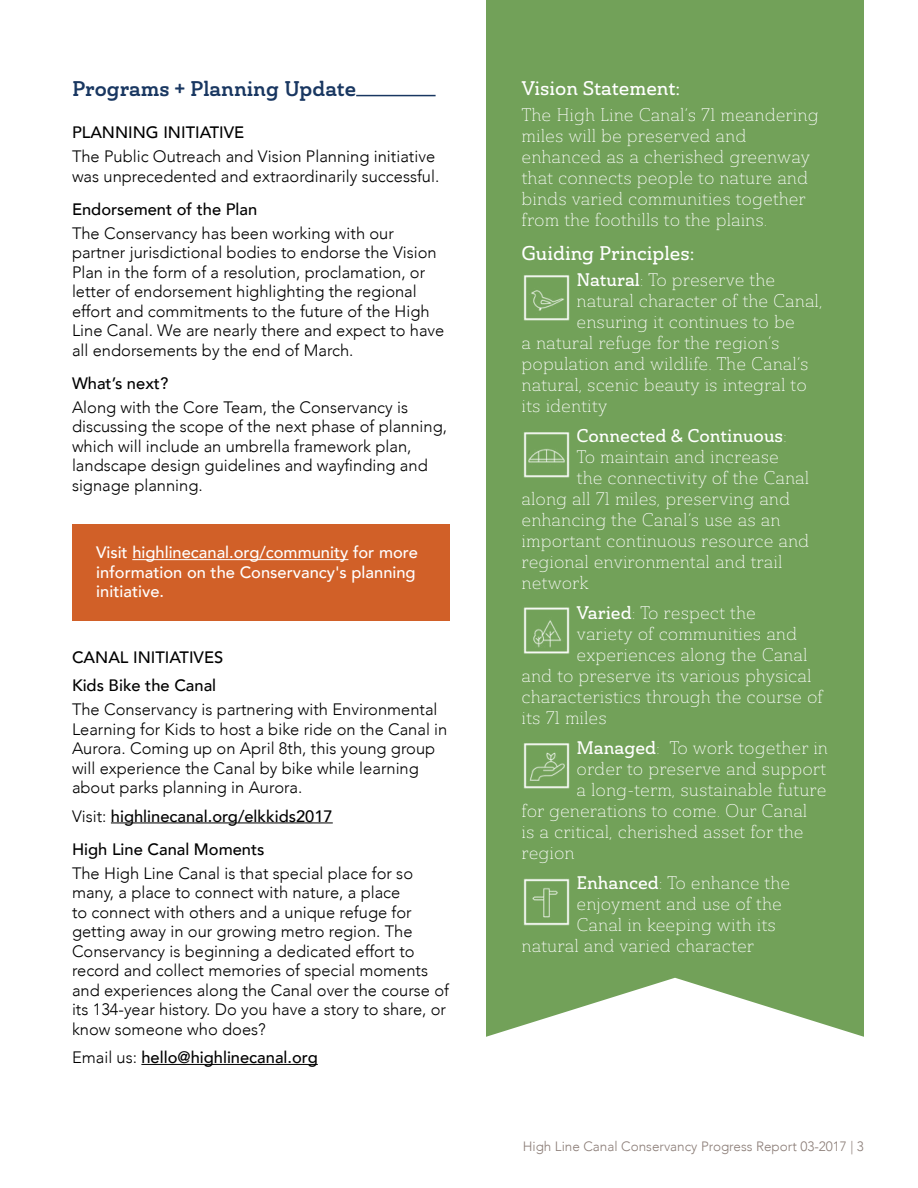
<style>
.page{position:relative;width:918px;height:1188px;background:#fff}
.page>*{position:absolute;margin:0;border:0;box-sizing:border-box;transform-origin:0 0}
.t1{font:21px "Ainslie Slab Nor Dem";color:#193761}
.t2{font:19.5px "Ainslie Slab Nor Med";color:#fff}
.t3{font:18px/21px "Ainslie Slab Nor Lig";color:#fff}
.t4{font:18px "Ainslie Slab Nor Med";color:#fff}
.t5{font:300 16.5px/19.5px "Avenir";color:#000}
.t6{font:500 16.5px/28.5px "Avenir";color:#000}
.t7{font:500 16.5px/19.5px "Avenir";color:#fff}
.t8{font:300 13.5px "Avenir";color:#8b7d77}
.s1{font-weight:300}
.s2{font-family:"Ainslie Slab Nor Med"}
.s3{font-family:"Ainslie Slab Nor Lig"}
</style>
<div class="page">
<div style="left:486px;top:0;width:378px;height:1037px;background:#72a159"></div>
<hr style="left:356px;top:95px;width:80px;height:1px;background:#193761">
<div style="left:72px;top:524px;width:378px;height:97px;background:#d16028"></div>
<hr style="left:132px;top:559px;width:216px;height:1px;background:#fff">
<img style="left:522px;top:273px;width:49px;height:49px">
<img style="left:522px;top:430px;width:49px;height:49px">
<img style="left:522px;top:606px;width:49px;height:48px">
<img style="left:522px;top:741px;width:49px;height:49px">
<img style="left:522px;top:878px;width:49px;height:48px">
<hr style="left:111px;top:823px;width:222px;height:1px;background:#000">
<hr style="left:141px;top:1064px;width:177px;height:1px;background:#000">
<p class="t1" style="left:72px;top:75px;width:286px">Programs + Planning Update</p>
<p class="t6" style="left:72px;top:117px;width:174px">PLANNING INITIATIVE</p>
<p class="t5" style="left:72px;top:147px;width:369px">The Public Outreach and Vision Planning initiative was unprecedented and extraordinarily successful.</p>
<p class="t6" style="left:72px;top:194px;width:187px">Endorsement of the Plan</p>
<p class="t5" style="left:72px;top:223px;width:374px">The Conservancy has been working with our partner jurisdictional bodies to endorse the Vision Plan in the form of a resolution, proclamation, or letter of endorsement highlighting the regional effort and commitments to the future of the High Line Canal. We are nearly there and expect to have all endorsements by the end of March.</p>
<p class="t6" style="left:72px;top:368px;width:98px">What’s next?</p>
<p class="t5" style="left:72px;top:397px;width:377px">Along with the Core Team, the Conservancy is discussing the scope of the next phase of planning, which will include an umbrella framework plan, landscape design guidelines and wayfinding and signage planning.</p>
<p class="t7" style="left:96px;top:542px;width:323px">Visit highlinecanal.org/community for more information on the Conservancy's planning initiative.</p>
<p class="t6" style="left:72px;top:642px;width:153px">CANAL INITIATIVES<br>Kids Bike the Canal</p>
<p class="t5" style="left:72px;top:700px;width:377px">The Conservancy is partnering with Environmental Learning for Kids to host a bike ride on the Canal in Aurora. Coming up on April 8th, this young group will experience the Canal by bike while learning about parks planning in Aurora.</p>
<p class="t6" style="left:72px;top:799px;width:262px;line-height:33px"><span class="s1">Visit:</span> highlinecanal.org/elkkids2017<br>High Line Canal Moments</p>
<p class="t5" style="left:72px;top:863px;width:379px">The High Line Canal is that special place for so many, a place to connect with nature, a place<br>to connect with others and a unique refuge for getting away in our growing metro region. The Conservancy is beginning a dedicated effort to record and collect memories of special moments and experiences along the Canal over the course of its 134-year history. Do you have a story to share, or know someone who does?</p>
<p class="t6" style="left:72px;top:1042px;width:247px"><span class="s1">Email us:</span> hello@highlinecanal.org</p>
<p class="t2" style="left:522px;top:76px;width:160px">Vision Statement:</p>
<p class="t3" style="left:522px;top:104px;width:299px">The High Line Canal’s 71 meandering miles will be preserved and enhanced as a cherished greenway that connects people to nature and binds varied communities together from the foothills to the plains.</p>
<p class="t2" style="left:522px;top:241px;width:174px">Guiding Principles:</p>
<p class="t3" style="left:577px;top:269px;width:200px"><span class="s2">Natural</span>: To preserve the</p>
<p class="t3" style="left:577px;top:290px;width:247px">natural character of the Canal,</p>
<p class="t3" style="left:577px;top:311px;width:220px">ensuring it continues to be</p>
<p class="t3" style="left:522px;top:332px;width:259px">a natural refuge for the region’s</p>
<p class="t3" style="left:522px;top:353px;width:289px">population and wildlife. The Canal’s</p>
<p class="t3" style="left:522px;top:374px;width:287px">natural, scenic beauty is integral to</p>
<p class="t3" style="left:522px;top:395px;width:88px">its identity</p>
<p class="t4" style="left:577px;top:424px;width:212px">Connected &amp; Continuous<span class="s3">:</span></p>
<p class="t3" style="left:577px;top:446px;width:204px">To maintain and increase</p>
<p class="t3" style="left:577px;top:467px;width:234px">the connectivity of the Canal</p>
<p class="t3" style="left:522px;top:488px;width:270px">along all 71 miles, preserving and</p>
<p class="t3" style="left:522px;top:509px;width:260px">enhancing the Canal’s use as an</p>
<p class="t3" style="left:522px;top:530px;width:289px">important continuous resource and</p>
<p class="t3" style="left:522px;top:551px;width:263px">regional environmental and trail</p>
<p class="t3" style="left:522px;top:572px;width:69px">network</p>
<p class="t3" style="left:577px;top:602px;width:181px"><span class="s2">Varied</span>: To respect the</p>
<p class="t3" style="left:577px;top:623px;width:222px">variety of communities and</p>
<p class="t3" style="left:577px;top:644px;width:232px">experiences along the Canal</p>
<p class="t3" style="left:522px;top:665px;width:291px">and to preserve its various physical</p>
<p class="t3" style="left:522px;top:686px;width:303px">characteristics through the course of</p>
<p class="t3" style="left:522px;top:707px;width:87px">its 71 miles</p>
<p class="t3" style="left:577px;top:737px;width:253px"><span class="s2">Managed</span>: To work together in</p>
<p class="t3" style="left:577px;top:758px;width:251px">order to preserve and support</p>
<p class="t3" style="left:577px;top:779px;width:251px">a long-term, sustainable future</p>
<p class="t3" style="left:522px;top:800px;width:287px">for generations to come. Our Canal</p>
<p class="t3" style="left:522px;top:821px;width:284px">is a critical, cherished asset for the</p>
<p class="t3" style="left:522px;top:842px;width:55px">region</p>
<p class="t3" style="left:577px;top:872px;width:215px"><span class="s2">Enhanced</span>: To enhance the</p>
<p class="t3" style="left:577px;top:893px;width:207px">enjoyment and use of the</p>
<p class="t3" style="left:577px;top:914px;width:201px">Canal in keeping with its</p>
<p class="t3" style="left:522px;top:935px;width:234px">natural and varied character</p>
<p class="t8" style="left:523px;top:1138px;width:343px">High Line Canal Conservancy Progress Report 03-2017 | 3</p>
</div>
